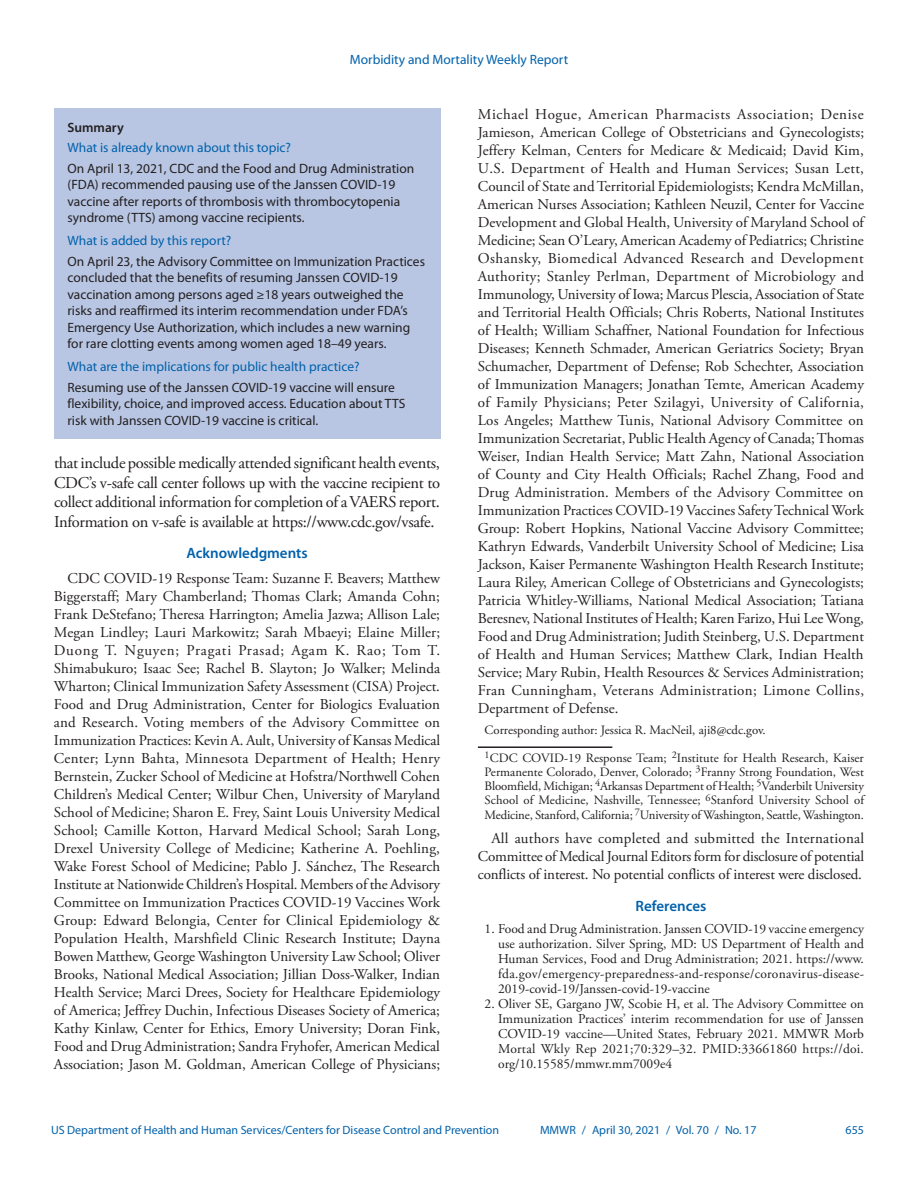
<style>
.page{position:relative;width:918px;height:1188px;background:#fff}
.page>*{position:absolute;margin:0;border:0;box-sizing:border-box;transform-origin:0 0}
.Paragraph{font:16.5px/19.5px "Adobe Garamond Pro";letter-spacing:-.02em;color:#231f20;text-align:justify}
.Acknowledgment{font:15px/18px "Adobe Garamond Pro";color:#231f20;text-align:justify}
.Conflict_of_Interest{font:15px/18px "Adobe Garamond Pro";letter-spacing:-.01em;color:#231f20;text-align:justify}
.Acknowledgment_Head{font:600 15px "Myriad Pro";color:#0161ab}
.Ref_Title{font:600 15px "Myriad Pro";color:#0161ab}
.Summary_Box_Text{font:13.5px/16.5px "Myriad Pro";color:#231f20}
.Reference_10{font:13.5px/15px "Adobe Garamond Pro";color:#231f20;text-align:justify}
.Summary_Box_Heading{font:13.5px "Myriad Pro";color:#0161ab}
.Summary_Box_Ttile{font:600 13.5px "Myriad Pro";color:#231f20}
.Author_Affiliations{font:12.75px/14.2px "Adobe Garamond Pro";letter-spacing:-.01em;color:#231f20;text-align:justify}
.Corresponding_Author{font:12.75px "Adobe Garamond Pro";color:#231f20}
.t1{font:12px "Myriad Pro";color:#0161ab}
</style>
<div class="page">
<div style="left:54px;top:108px;width:386px;height:330px;background:#b8c6e3"></div>
<hr style="left:478px;top:746px;width:134px;height:2px;background:#231f20">
<p class="Summary_Box_Heading" style="left:350px;top:51px;width:220px">Morbidity and Mortality Weekly Report</p>
<h1 class="Summary_Box_Ttile" style="left:68px;top:119px;width:58px">Summary</h1>
<h1 class="Summary_Box_Heading" style="left:68px;top:139px;width:225px">What is already known about this topic?</h1>
<p class="Summary_Box_Text" style="left:68px;top:160px;width:348px">On April 13, 2021, CDC and the Food and Drug Administration (FDA) recommended pausing use of the Janssen COVID-19 vaccine after reports of thrombosis with thrombocytopenia syndrome (TTS) among vaccine recipients.</p>
<h1 class="Summary_Box_Heading" style="left:68px;top:232px;width:165px">What is added by this report?</h1>
<p class="Summary_Box_Text" style="left:68px;top:253px;width:359px">On April 23, the Advisory Committee on Immunization Practices concluded that the benefits of resuming Janssen COVID-19 vaccination among persons aged ≥18 years outweighed the risks and reaffirmed its interim recommendation under FDA’s Emergency Use Authorization, which includes a new warning for rare clotting events among women aged 18–49 years.</p>
<h1 class="Summary_Box_Heading" style="left:68px;top:358px;width:294px">What are the implications for public health practice?</h1>
<p class="Summary_Box_Text" style="left:68px;top:379px;width:339px">Resuming use of the Janssen COVID-19 vaccine will ensure flexibility, choice, and improved access. Education about TTS risk with Janssen COVID-19 vaccine is critical.</p>
<p class="Paragraph" style="left:54px;top:454px;width:388px">that include possible medically attended significant health events, CDC’s v-safe call center follows up with the vaccine recipient to collect additional information for completion of a VAERS report.<br>Information on v-safe is available at https://www.cdc.gov/vsafe.</p>
<h1 class="Acknowledgment_Head" style="left:186px;top:544px;width:123px">Acknowledgments</h1>
<p class="Acknowledgment" style="left:54px;top:570px;width:388px;text-indent:13px">CDC COVID-19 Response Team: Suzanne F. Beavers; Matthew Biggerstaff; Mary Chamberland; Thomas Clark; Amanda Cohn; Frank DeStefano; Theresa Harrington; Amelia Jazwa; Allison Lale; Megan Lindley; Lauri Markowitz; Sarah Mbaeyi; Elaine Miller; Duong T. Nguyen; Pragati Prasad; Agam K. Rao; Tom T.<br>Shimabukuro; Isaac See; Rachel B. Slayton; Jo Walker; Melinda Wharton; Clinical Immunization Safety Assessment (CISA) Project.<br>Food and Drug Administration, Center for Biologics Evaluation and Research. Voting members of the Advisory Committee on Immunization Practices: Kevin A. Ault, University of Kansas Medical Center; Lynn Bahta, Minnesota Department of Health; Henry Bernstein, Zucker School of Medicine at Hofstra/Northwell Cohen Children’s Medical Center; Wilbur Chen, University of Maryland School of Medicine; Sharon E. Frey, Saint Louis University Medical School; Camille Kotton, Harvard Medical School; Sarah Long, Drexel University College of Medicine; Katherine A. Poehling, Wake Forest School of Medicine; Pablo J. Sánchez, The Research Institute at Nationwide Children’s Hospital. Members of the Advisory Committee on Immunization Practices COVID-19 Vaccines Work Group: Edward Belongia, Center for Clinical Epidemiology &amp; Population Health, Marshfield Clinic Research Institute; Dayna Bowen Matthew, George Washington University Law School; Oliver Brooks, National Medical Association; Jillian Doss-Walker, Indian Health Service; Marci Drees, Society for Healthcare Epidemiology of America; Jeffrey Duchin, Infectious Diseases Society of America; Kathy Kinlaw, Center for Ethics, Emory University; Doran Fink, Food and Drug Administration; Sandra Fryhofer, American Medical Association; Jason M. Goldman, American College of Physicians;</p>
<p class="Acknowledgment" style="left:478px;top:106px;width:388px">Michael Hogue, American Pharmacists Association; Denise Jamieson, American College of Obstetricians and Gynecologists; Jeffery Kelman, Centers for Medicare &amp; Medicaid; David Kim, U.S. Department of Health and Human Services; Susan Lett, Council of State and Territorial Epidemiologists; Kendra McMillan, American Nurses Association; Kathleen Neuzil, Center for Vaccine Development and Global Health, University of Maryland School of Medicine; Sean O’Leary, American Academy of Pediatrics; Christine Oshansky, Biomedical Advanced Research and Development Authority; Stanley Perlman, Department of Microbiology and Immunology, University of Iowa; Marcus Plescia, Association of State and Territorial Health Officials; Chris Roberts, National Institutes of Health; William Schaffner, National Foundation for Infectious Diseases; Kenneth Schmader, American Geriatrics Society; Bryan Schumacher, Department of Defense; Rob Schechter, Association of Immunization Managers; Jonathan Temte, American Academy of Family Physicians; Peter Szilagyi, University of California, Los Angeles; Matthew Tunis, National Advisory Committee on Immunization Secretariat, Public Health Agency of Canada; Thomas Weiser, Indian Health Service; Matt Zahn, National Association of County and City Health Officials; Rachel Zhang, Food and Drug Administration. Members of the Advisory Committee on Immunization Practices COVID-19 Vaccines Safety Technical Work Group: Robert Hopkins, National Vaccine Advisory Committee; Kathryn Edwards, Vanderbilt University School of Medicine; Lisa Jackson, Kaiser Permanente Washington Health Research Institute; Laura Riley, American College of Obstetricians and Gynecologists; Patricia Whitley-Williams, National Medical Association; Tatiana Beresnev, National Institutes of Health; Karen Farizo, Hui Lee Wong, Food and Drug Administration; Judith Steinberg, U.S. Department of Health and Human Services; Matthew Clark, Indian Health Service; Mary Rubin, Health Resources &amp; Services Administration; Fran Cunningham, Veterans Administration; Limone Collins, Department of Defense.</p>
<p class="Corresponding_Author" style="left:485px;top:722px;width:283px">Corresponding author: Jessica R. MacNeil, aji8@cdc.gov.</p>
<p class="Author_Affiliations" style="left:485px;top:751px;width:381px"><sup>1</sup>CDC COVID-19 Response Team; <sup>2</sup>Institute for Health Research, Kaiser Permanente Colorado, Denver, Colorado; <sup>3</sup>Franny Strong Foundation, West Bloomfield, Michigan; <sup>4</sup>Arkansas Department of Health; <sup>5</sup>Vanderbilt University School of Medicine, Nashville, Tennessee; <sup>6</sup>Stanford University School of Medicine, Stanford, California; <sup>7</sup>University of Washington, Seattle, Washington.</p>
<p class="Conflict_of_Interest" style="left:478px;top:830px;width:388px;text-indent:14px">All authors have completed and submitted the International Committee of Medical Journal Editors form for disclosure of potential conflicts of interest. No potential conflicts of interest were disclosed.</p>
<h1 class="Ref_Title" style="left:636px;top:896px;width:72px">References</h1>
<p class="Reference_10" style="left:498px;top:921px;width:368px;text-indent:-14px">1. Food and Drug Administration. Janssen COVID-19 vaccine emergency use authorization. Silver Spring, MD: US Department of Health and Human Services, Food and Drug Administration; 2021. https://www. fda.gov/emergency-preparedness-and-response/coronavirus-disease-2019-covid-19/Janssen-covid-19-vaccine</p>
<p class="Reference_10" style="left:498px;top:996px;width:367px;text-indent:-14px">2. Oliver SE, Gargano JW, Scobie H, et al. The Advisory Committee on Immunization Practices’ interim recommendation for use of Janssen COVID-19 vaccine—United States, February 2021. MMWR Morb Mortal Wkly Rep 2021;70:329–32. PMID:33661860 https://doi. org/10.15585/mmwr.mm7009e4</p>
<p class="t1" style="left:51px;top:1123px;width:450px">US Department of Health and Human Services/Centers for Disease Control and Prevention</p>
<p class="t1" style="left:540px;top:1123px;width:218px">MMWR / April 30, 2021 / Vol. 70 / No. 17</p>
<p class="t1" style="left:846px;top:1123px;width:20px">655</p>
</div>
